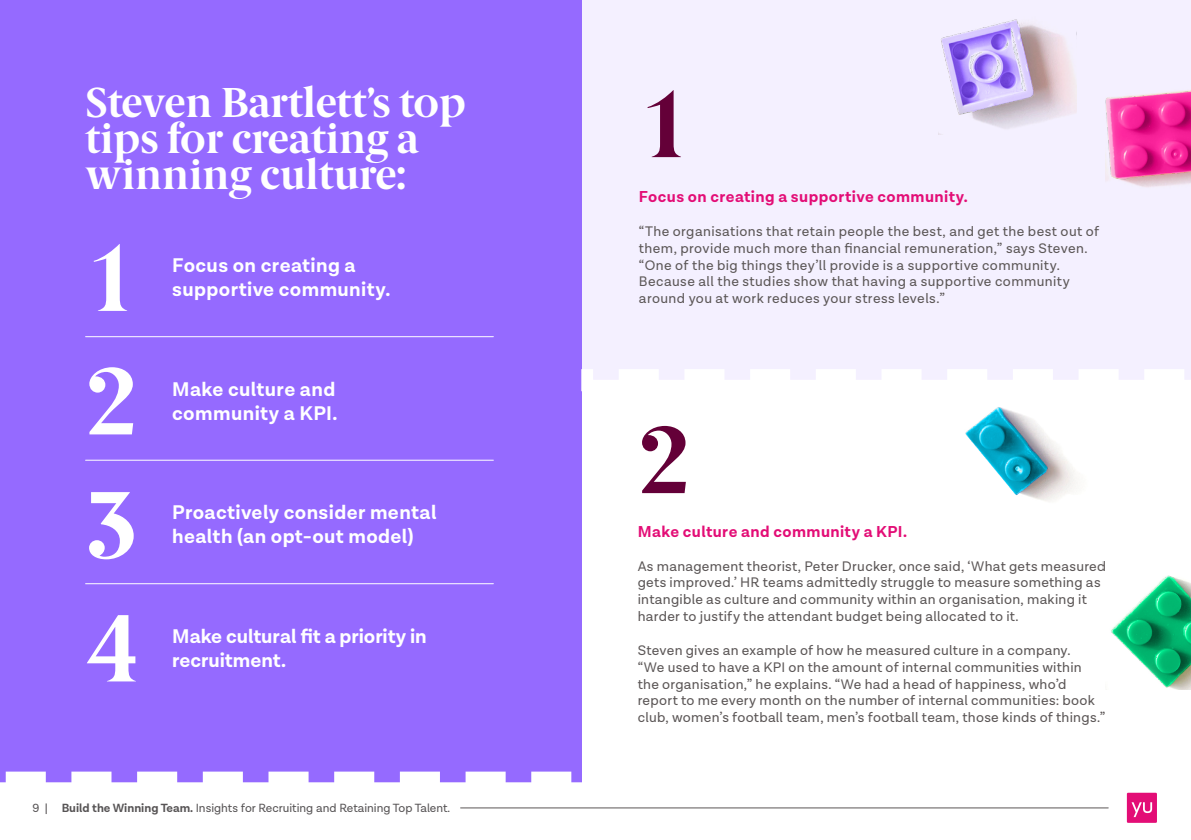
<style>
.page{position:relative;width:1191px;height:840px;background:#fff}
.page>*{position:absolute;margin:0;border:0;box-sizing:border-box;transform-origin:0 0}
.t1{font:700 95.4px "Berlingske Serif";color:#fff}
.t2{font:700 95.4px "Berlingske Serif";color:#640038}
.t3{font:700 42px/36px "Berlingske Serif";color:#fff}
.t4{font:700 20px/24px "Lota Grotesque";letter-spacing:.02em;color:#fff}
.t5{font:700 20px/24px "Lota Grotesque";color:#fff}
.t6{font:700 16px "Lota Grotesque";letter-spacing:.025em;color:#e30d76}
.t7{font:14px/16.8px "Lota Grotesque";letter-spacing:.02em;color:#5c5757}
.t8{font:12px "Lota Grotesque";color:#575455}
.s1{font-weight:700}
</style>
<div class="page">
<div style="left:581px;top:0;width:610px;height:369px;background:#f4f0ff"></div>
<div style="left:0;top:0;width:581px;height:839px;background:#956aff"></div>
<svg style="left:581px;top:369px;width:610px;height:22px"></svg>
<hr style="left:86px;top:336px;width:407px;height:1px;background:#fff">
<hr style="left:86px;top:459px;width:407px;height:1px;background:#fff">
<hr style="left:86px;top:583px;width:407px;height:1px;background:#fff">
<img style="left:965px;top:407px;width:112px;height:94px">
<img style="left:1111px;top:575px;width:80px;height:113px">
<img style="left:938px;top:9px;width:138px;height:126px">
<img style="left:1106px;top:79px;width:85px;height:112px">
<div style="left:0;top:785px;width:1191px;height:54px;background:#fff"></div>
<svg style="left:0;top:771px;width:1157px;height:51px"></svg>
<h2 class="t3" style="left:85px;top:83px;width:382px">Steven Bartlett’s top tips for creating a winning culture:</h2>
<h1 class="t1" style="left:85px;top:200px;width:56px">1</h1>
<h1 class="t1" style="left:85px;top:323px;width:56px">2</h1>
<h1 class="t1" style="left:85px;top:447px;width:56px">3</h1>
<h1 class="t1" style="left:85px;top:570px;width:56px">4</h1>
<h3 class="t4" style="left:172px;top:254px;width:220px">Focus on creating a supportive community.</h3>
<h3 class="t4" style="left:172px;top:377px;width:167px">Make culture and community a KPI.</h3>
<h3 class="t4" style="left:172px;top:501px;width:266px">Proactively consider mental health (an opt-out model)</h3>
<h3 class="t5" style="left:172px;top:624px;width:256px">Make cultural fit a priority in recruitment.</h3>
<p class="t8" style="left:32px;top:800px;width:419px">9 | <span class="s1">Build the Winning Team.</span> Insights for Recruiting and Retaining Top Talent.</p>
<h1 class="t2" style="left:639px;top:46px;width:56px">1</h1>
<p class="t6" style="left:639px;top:187px;width:330px">Focus on creating a supportive community.</p>
<p class="t7" style="left:639px;top:223px;width:462px">“The organisations that retain people the best, and get the best out of them, provide much more than financial remuneration,” says Steven. “One of the big things they’ll provide is a supportive community.<br>Because all the studies show that having a supportive community around you at work reduces your stress levels.”</p>
<h1 class="t2" style="left:638px;top:382px;width:56px">2</h1>
<p class="t6" style="left:638px;top:522px;width:271px">Make culture and community a KPI.</p>
<p class="t7" style="left:638px;top:557px;width:469px">As management theorist, Peter Drucker, once said, ‘What gets measured gets improved.’ HR teams admittedly struggle to measure something as intangible as culture and community within an organisation, making it harder to justify the attendant budget being allocated to it.</p>
<p class="t7" style="left:638px;top:641px;width:469px">Steven gives an example of how he measured culture in a company.<br>“We used to have a KPI on the amount of internal communities within the organisation,” he explains. “We had a head of happiness, who’d report to me every month on the number of internal communities: book club, women’s football team, men’s football team, those kinds of things.”</p>
</div>
